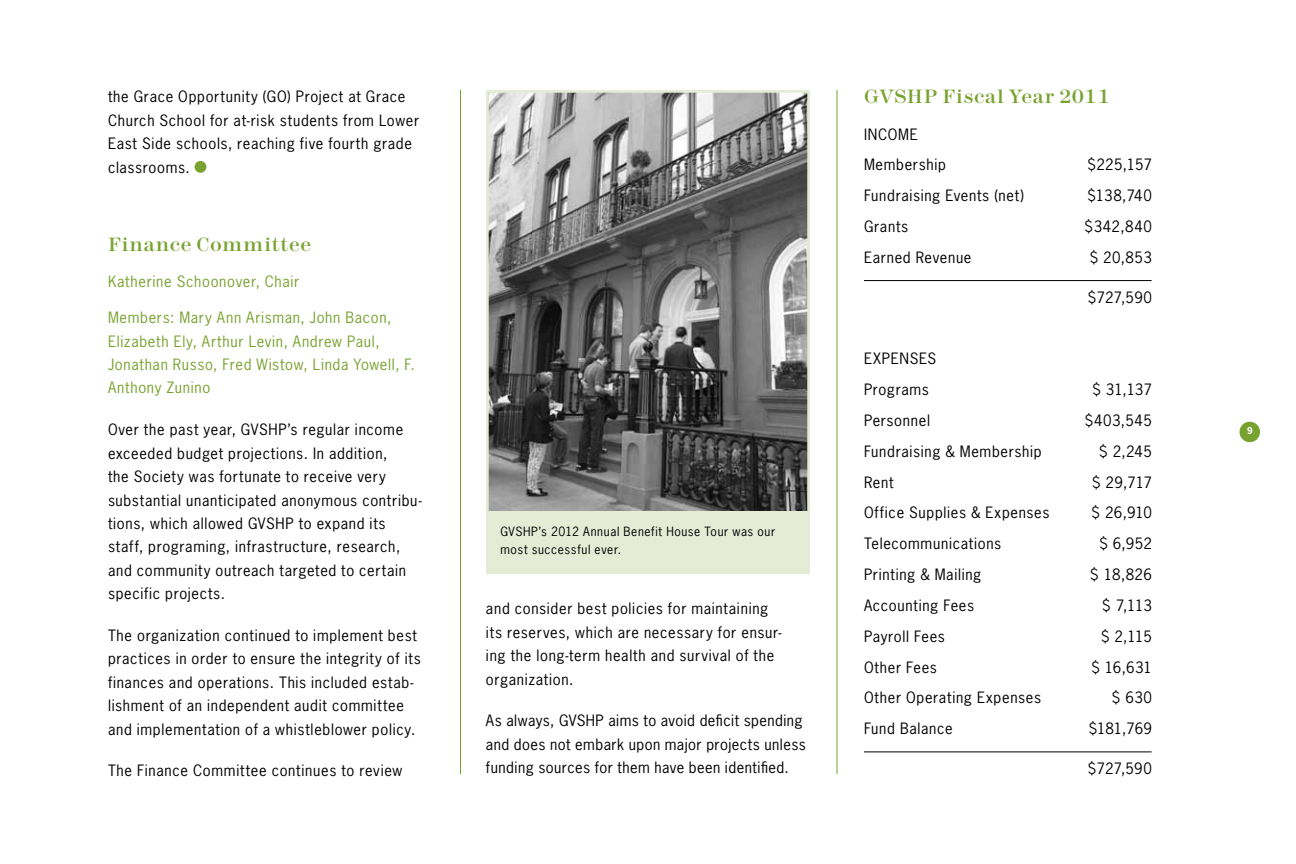
<style>
.page{position:relative;width:1296px;height:864px;background:#fff}
.page>*{position:absolute;margin:0;border:0;box-sizing:border-box;transform-origin:0 0}
.t1{font:20px "Modern Bld";letter-spacing:.04em;color:#78a22f}
.t2{font:14.8px/23.4px "News Gothic";letter-spacing:.045em;color:#000}
.t3{font:14.8px/23.4px "News Gothic";letter-spacing:.05em;color:#78a22f}
.t4{font:12px/18px "News Gothic";letter-spacing:.05em;color:#000}
.t5{font:700 9px "News Gothic";color:#fff}
</style>
<div class="page">
<div style="left:195px;top:161px;width:11px;height:12px;background:#78a22f;border-radius:50%"></div>
<hr style="left:864px;top:280px;width:288px;height:1px;background:#000">
<hr style="left:864px;top:751px;width:288px;height:1px;background:#000">
<div style="left:1240px;top:422px;width:20px;height:20px;background:#78a22f;border-radius:50%"></div>
<hr style="left:460px;top:90px;width:1px;height:684px;background:#78a22f">
<hr style="left:837px;top:90px;width:1px;height:684px;background:#78a22f">
<img style="left:490px;top:94px;width:316px;height:416px">
<div style="left:486px;top:90px;width:324px;height:424px;border:3px solid #e4ecd5"></div>
<div style="left:486px;top:512px;width:324px;height:62px;background:#e4ecd5"></div>
<p class="t2" style="left:108px;top:85px;width:313px">the Grace Opportunity (GO) Project at Grace Church School for at-risk students from Lower East Side schools, reaching five fourth grade classrooms.</p>
<h1 class="t1" style="left:108px;top:231px;width:205px">Finance Committee</h1>
<p class="t3" style="left:108px;top:269px;width:193px">Katherine Schoonover, Chair</p>
<p class="t3" style="left:108px;top:305px;width:308px">Members: Mary Ann Arisman, John Bacon, Elizabeth Ely, Arthur Levin, Andrew Paul, Jonathan Russo, Fred Wistow, Linda Yowell, F.<br>Anthony Zunino</p>
<p class="t2" style="left:108px;top:417px;width:315px">Over the past year, GVSHP’s regular income exceeded budget projections. In addition,<br>the Society was fortunate to receive very substantial unanticipated anonymous contribu&shy;tions, which allowed GVSHP to expand its staff, programing, infrastructure, research, and community outreach targeted to certain specific projects.</p>
<p class="t2" style="left:108px;top:623px;width:314px">The organization continued to implement best practices in order to ensure the integrity of its finances and operations. This included estab&shy;lishment of an independent audit committee and implementation of a whistleblower policy.</p>
<p class="t2" style="left:108px;top:759px;width:296px">The Finance Committee continues to review</p>
<p class="t4" style="left:500px;top:522px;width:276px">GVSHP’s 2012 Annual Benefit House Tour was our most successful ever.</p>
<p class="t2" style="left:486px;top:596px;width:297px">and consider best policies for maintaining its reserves, which are necessary for ensur&shy;ing the long-term health and survival of the organization.</p>
<p class="t2" style="left:486px;top:708px;width:321px">As always, GVSHP aims to avoid deficit spending and does not embark upon major projects unless funding sources for them have been identified.</p>
<h1 class="t1" style="left:864px;top:83px;width:248px">GVSHP Fiscal Year 2011</h1>
<p class="t2" style="left:864px;top:118px;width:83px;line-height:30.8px">INCOME<br>Membership</p>
<p class="t2" style="left:1088px;top:153px;width:66px">$225,157</p>
<p class="t2" style="left:864px;top:183px;width:161px">Fundraising Events (net)</p>
<p class="t2" style="left:1087px;top:183px;width:66px">$138,740</p>
<p class="t2" style="left:864px;top:214px;width:46px">Grants</p>
<p class="t2" style="left:1085px;top:214px;width:69px">$342,840</p>
<p class="t2" style="left:864px;top:245px;width:109px">Earned Revenue</p>
<p class="t2" style="left:1090px;top:245px;width:64px">$ 20,853</p>
<p class="t2" style="left:1088px;top:285px;width:66px">$727,590</p>
<p class="t2" style="left:864px;top:343px;width:74px;line-height:30.8px">EXPENSES<br>Programs</p>
<p class="t2" style="left:1092px;top:377px;width:61px">$ 31,137</p>
<p class="t2" style="left:864px;top:408px;width:68px">Personnel</p>
<p class="t2" style="left:1085px;top:408px;width:69px">$403,545</p>
<p class="t2" style="left:864px;top:439px;width:179px">Fundraising &amp; Membership</p>
<p class="t2" style="left:1099px;top:439px;width:54px">$ 2,245</p>
<p class="t2" style="left:864px;top:470px;width:31px">Rent</p>
<p class="t2" style="left:1092px;top:470px;width:61px">$ 29,717</p>
<p class="t2" style="left:864px;top:501px;width:187px">Office Supplies &amp; Expenses</p>
<p class="t2" style="left:1092px;top:501px;width:62px">$ 26,910</p>
<p class="t2" style="left:864px;top:532px;width:139px">Telecommunications</p>
<p class="t2" style="left:1099px;top:532px;width:54px">$ 6,952</p>
<p class="t2" style="left:864px;top:562px;width:119px">Printing &amp; Mailing</p>
<p class="t2" style="left:1090px;top:562px;width:63px">$ 18,826</p>
<p class="t2" style="left:864px;top:593px;width:112px">Accounting Fees</p>
<p class="t2" style="left:1102px;top:593px;width:51px">$ 7,113</p>
<p class="t2" style="left:864px;top:624px;width:83px">Payroll Fees</p>
<p class="t2" style="left:1101px;top:624px;width:52px">$ 2,115</p>
<p class="t2" style="left:864px;top:655px;width:75px">Other Fees</p>
<p class="t2" style="left:1091px;top:655px;width:62px">$ 16,631</p>
<p class="t2" style="left:864px;top:686px;width:179px">Other Operating Expenses</p>
<p class="t2" style="left:1112px;top:686px;width:42px">$ 630</p>
<p class="t2" style="left:864px;top:716px;width:90px">Fund Balance</p>
<p class="t2" style="left:1089px;top:716px;width:65px">$181,769</p>
<p class="t2" style="left:1088px;top:756px;width:66px">$727,590</p>
<p class="t5" style="left:1247px;top:425px;width:7px">9</p>
</div>
